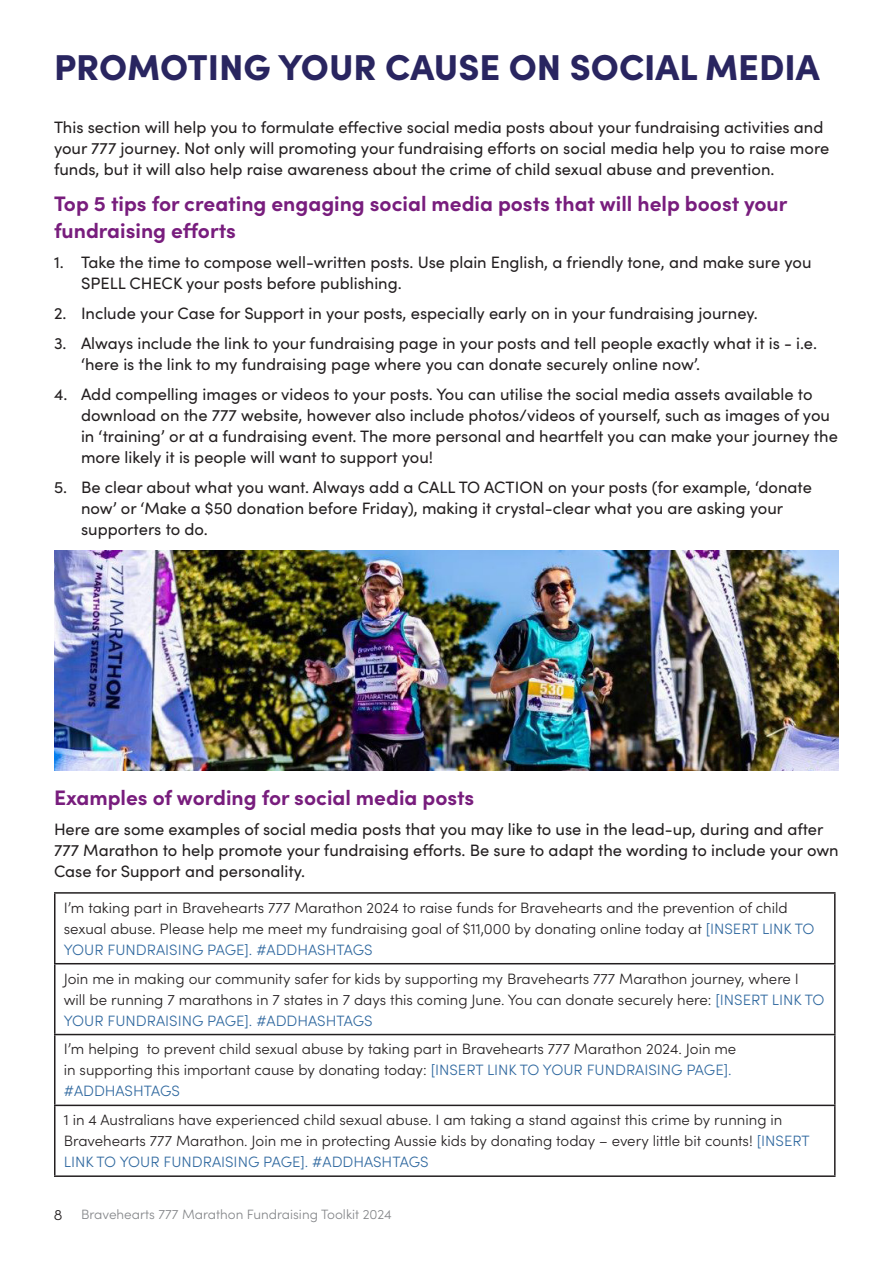
<style>
.page{position:relative;width:893px;height:1263px;background:#fff}
.page>*{position:absolute;margin:0;border:0;box-sizing:border-box;transform-origin:0 0}
.t1{font:900 36px "Sofia Pro";color:#292560}
.t2{font:700 21px/27px "Sofia Pro";color:#781d7d}
.t3{font:16.5px/21px "Sofia Pro";color:#231f20}
.t4{font:300 15px/21px "Sofia Pro";color:#231f20}
.t5{font:300 13.5px "Sofia Pro";color:#848689}
.s1{color:#2f689f}
</style>
<div class="page">
<hr style="left:54px;top:892px;width:782px;height:2px;background:#231f20">
<hr style="left:54px;top:894px;width:2px;height:69px;background:#231f20">
<hr style="left:834px;top:894px;width:2px;height:69px;background:#231f20">
<hr style="left:54px;top:963px;width:782px;height:1px;background:#231f20">
<hr style="left:54px;top:964px;width:2px;height:70px;background:#231f20">
<hr style="left:834px;top:964px;width:2px;height:70px;background:#231f20">
<hr style="left:54px;top:1034px;width:782px;height:1px;background:#231f20">
<hr style="left:54px;top:1035px;width:2px;height:69px;background:#231f20">
<hr style="left:834px;top:1035px;width:2px;height:69px;background:#231f20">
<hr style="left:54px;top:1104px;width:782px;height:2px;background:#231f20">
<hr style="left:54px;top:1106px;width:2px;height:69px;background:#231f20">
<hr style="left:834px;top:1106px;width:2px;height:69px;background:#231f20">
<hr style="left:54px;top:1175px;width:782px;height:2px;background:#231f20">
<img style="left:54px;top:551px;width:785px;height:219px">
<p class="t1" style="left:54px;top:39px;width:767px">PROMOTING YOUR CAUSE ON SOCIAL MEDIA</p>
<p class="t3" style="left:54px;top:116px;width:777px">This section will help you to formulate effective social media posts about your fundraising activities and your 777 journey. Not only will promoting your fundraising efforts on social media help you to raise more funds, but it will also help raise awareness about the crime of child sexual abuse and prevention.</p>
<p class="t2" style="left:54px;top:188px;width:735px">Top 5 tips for creating engaging social media posts that will help boost your fundraising efforts</p>
<p class="t3" style="left:81px;top:251px;width:732px;text-indent:-27px">1. Take the time to compose well-written posts. Use plain English, a friendly tone, and make sure you<br>SPELL CHECK your posts before publishing.</p>
<p class="t3" style="left:54px;top:302px;width:705px">2. Include your Case for Support in your posts, especially early on in your fundraising journey.</p>
<p class="t3" style="left:81px;top:332px;width:738px;text-indent:-27px">3. Always include the link to your fundraising page in your posts and tell people exactly what it is - i.e. ‘here is the link to my fundraising page where you can donate securely online now’.</p>
<p class="t3" style="left:81px;top:383px;width:758px;text-indent:-27px">4. Add compelling images or videos to your posts. You can utilise the social media assets available to download on the 777 website, however also include photos/videos of yourself, such as images of you in ‘training’ or at a fundraising event. The more personal and heartfelt you can make your journey the more likely it is people will want to support you!</p>
<p class="t3" style="left:81px;top:476px;width:732px;text-indent:-27px">5. Be clear about what you want. Always add a CALL TO ACTION on your posts (for example, ‘donate now’ or ‘Make a $50 donation before Friday), making it crystal-clear what you are asking your supporters to do.</p>
<p class="t2" style="left:54px;top:782px;width:422px">Examples of wording for social media posts</p>
<p class="t3" style="left:54px;top:818px;width:786px">Here are some examples of social media posts that you may like to use in the lead-up, during and after<br>777 Marathon to help promote your fundraising efforts. Be sure to adapt the wording to include your own<br>Case for Support and personality.</p>
<p class="t4" style="left:64px;top:896px;width:752px">I’m taking part in Bravehearts 777 Marathon 2024 to raise funds for Bravehearts and the prevention of child sexual abuse. Please help me meet my fundraising goal of $11,000 by donating online today at <span class="s1">[INSERT LINK TO<br>YOUR FUNDRAISING PAGE]. #ADDHASHTAGS</span></p>
<p class="t4" style="left:64px;top:967px;width:762px">Join me in making our community safer for kids by supporting my Bravehearts 777 Marathon journey, where I will be running 7 marathons in 7 states in 7 days this coming June. You can donate securely here: <span class="s1">[INSERT LINK TO<br>YOUR FUNDRAISING PAGE]. #ADDHASHTAGS</span></p>
<p class="t4" style="left:64px;top:1038px;width:674px">I’m helping to prevent child sexual abuse by taking part in Bravehearts 777 Marathon 2024. Join me in supporting this important cause by donating today: <span class="s1">[INSERT LINK TO YOUR FUNDRAISING PAGE]. #ADDHASHTAGS</span></p>
<p class="t4" style="left:64px;top:1108px;width:747px">1 in 4 Australians have experienced child sexual abuse. I am taking a stand against this crime by running in<br>Bravehearts 777 Marathon. Join me in protecting Aussie kids by donating today – every little bit counts! <span class="s1">[INSERT<br>LINK TO YOUR FUNDRAISING PAGE]. #ADDHASHTAGS</span></p>
<p class="t4" style="left:54px;top:1203px;width:10px">8</p>
<p class="t5" style="left:81px;top:1204px;width:312px">Bravehearts 777 Marathon Fundraising Toolkit 2024</p>
</div>
